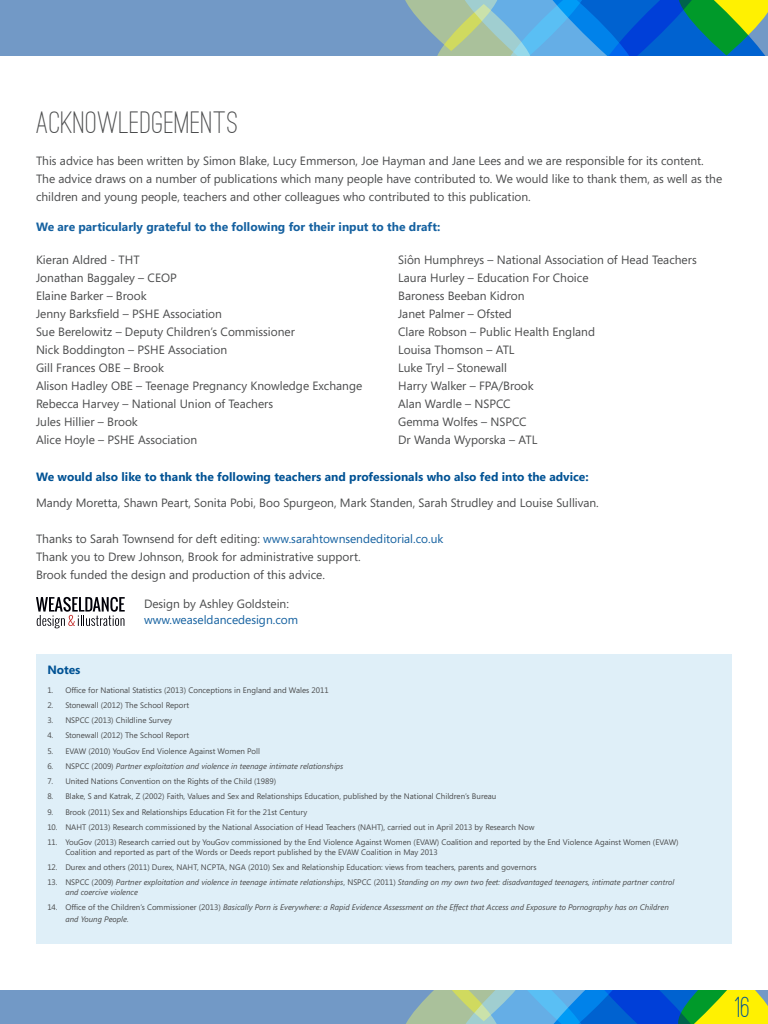
<style>
.page{position:relative;width:768px;height:1024px;background:#fff}
.page>*{position:absolute;margin:0;border:0;box-sizing:border-box;transform-origin:0 0}
.Headers{font:500 32px "Ostrich Sans";letter-spacing:.025em;color:#4b4c4d}
.t1{font:500 30px "Ostrich Sans";color:#005294}
.body{font:12px/18px "Segoe";color:#4b4c4d}
.subheads{font:700 12px "Segoe";color:#005294}
.body-2{font:700 12px "Segoe";color:#1561a0}
.body-3{font:12px "Segoe";color:#1561a0}
.body-4{font:8px/9.6px "Segoe";color:#4b4c4d}
.body-5{font:italic 8px/9.6px "Segoe";color:#4b4c4d}
.s1{color:#1561a0}
.s2{font-style:normal}
</style>
<div class="page">
<div style="left:0;top:0;width:768px;height:57px;background:#7299c6"></div>
<svg style="left:403px;top:0;width:365px;height:57px;background:#539ab3"></svg>
<div style="left:0;top:969px;width:768px;height:55px;background:#7299c6"></div>
<svg style="left:406px;top:990px;width:362px;height:34px;background:#65a1a2"></svg>
<div style="left:0;top:846px;width:768px;height:144px;background:#fff"></div>
<div style="left:36px;top:654px;width:696px;height:289px;background:#dfeff8"></div>
<svg style="left:36px;top:597px;width:89px;height:31px"></svg>
<p class="Headers" style="left:36px;top:103px;width:204px">ACKNOWLEDGEMENTS</p>
<p class="body" style="left:36px;top:152px;width:688px">This advice has been written by Simon Blake, Lucy Emmerson, Joe Hayman and Jane Lees and we are responsible for its content.<br>The advice draws on a number of publications which many people have contributed to. We would like to thank them, as well as the children and young people, teachers and other colleagues who contributed to this publication.</p>
<p class="body-2" style="left:36px;top:218px;width:406px">We are particularly grateful to the following for their input to the draft:</p>
<p class="body" style="left:36px;top:250px;width:328px">Kieran Aldred - THT<br>Jonathan Baggaley – CEOP<br>Elaine Barker – Brook<br>Jenny Barksfield – PSHE Association<br>Sue Berelowitz – Deputy Children’s Commissioner<br>Nick Boddington – PSHE Association<br>Gill Frances OBE – Brook<br>Alison Hadley OBE – Teenage Pregnancy Knowledge Exchange Rebecca Harvey – National Union of Teachers<br>Jules Hillier – Brook<br>Alice Hoyle – PSHE Association</p>
<p class="body" style="left:398px;top:250px;width:300px">Siôn Humphreys – National Association of Head Teachers<br>Laura Hurley – Education For Choice<br>Baroness Beeban Kidron<br>Janet Palmer – Ofsted<br>Clare Robson – Public Health England<br>Louisa Thomson – ATL<br>Luke Tryl – Stonewall<br>Harry Walker – FPA/Brook<br>Alan Wardle – NSPCC<br>Gemma Wolfes – NSPCC<br>Dr Wanda Wyporska – ATL</p>
<p class="subheads" style="left:36px;top:468px;width:554px">We would also like to thank the following teachers and professionals who also fed into the advice:</p>
<p class="body" style="left:36px;top:493px;width:564px">Mandy Moretta, Shawn Peart, Sonita Pobi, Boo Spurgeon, Mark Standen, Sarah Strudley and Louise Sullivan.</p>
<p class="body" style="left:36px;top:529px;width:409px">Thanks to Sarah Townsend for deft editing: <span class="s1">www.sarahtownsendeditorial.co.uk<br></span>Thank you to Drew Johnson, Brook for administrative support.<br>Brook funded the design and production of this advice.</p>
<p class="body" style="left:144px;top:594px;width:147px">Design by Ashley Goldstein:</p>
<p class="body-3" style="left:144px;top:612px;width:156px">www.weaseldancedesign.com</p>
<p class="subheads" style="left:47px;top:662px;width:35px">Notes</p>
<p class="body-4" style="left:47px;top:685px;width:283px">1. Office for National Statistics (2013) Conceptions in England and Wales 2011</p>
<p class="body-4" style="left:47px;top:700px;width:143px">2. Stonewall (2012) The School Report</p>
<p class="body-4" style="left:47px;top:715px;width:126px">3. NSPCC (2013) Childline Survey</p>
<p class="body-4" style="left:47px;top:731px;width:143px">4. Stonewall (2012) The School Report</p>
<p class="body-4" style="left:47px;top:746px;width:214px">5. EVAW (2010) YouGov End Violence Against Women Poll</p>
<p class="body-5" style="left:47px;top:761px;width:298px"><span class="s2">6. NSPCC (2009)</span> Partner exploitation and violence in teenage intimate relationships</p>
<p class="body-4" style="left:47px;top:776px;width:230px">7. United Nations Convention on the Rights of the Child (1989)</p>
<p class="body-4" style="left:47px;top:792px;width:451px">8. Blake, S and Katrak, Z (2002) Faith, Values and Sex and Relationships Education, published by the National Children’s Bureau</p>
<p class="body-4" style="left:47px;top:807px;width:262px">9. Brook (2011) Sex and Relationships Education Fit for the 21st Century</p>
<p class="body-4" style="left:47px;top:822px;width:489px">10. NAHT (2013) Research commissioned by the National Association of Head Teachers (NAHT), carried out in April 2013 by Research Now</p>
<p class="body-4" style="left:65px;top:837px;width:615px;text-indent:-18px">11. YouGov (2013) Research carried out by YouGov commissioned by the End Violence Against Women (EVAW) Coalition and reported by the End Violence Against Women (EVAW)<br>Coalition and reported as part of the Words or Deeds report published by the EVAW Coalition in May 2013</p>
<p class="body-4" style="left:47px;top:862px;width:491px">12. Durex and others (2011) Durex, NAHT, NCPTA, NGA (2010) Sex and Relationship Education: views from teachers, parents and governors</p>
<p class="body-5" style="left:65px;top:878px;width:611px;text-indent:-18px"><span class="s2">13. NSPCC (2009)</span> Partner exploitation and violence in teenage intimate relationships<span class="s2">, NSPCC (2011)</span> Standing on my own two feet: disadvantaged teenagers, intimate partner control and coercive violence</p>
<p class="body-5" style="left:65px;top:902px;width:605px;line-height:12px;text-indent:-18px"><span class="s2">14. Office of the Children’s Commissioner (2013)</span> Basically Porn is Everywhere: a Rapid Evidence Assessment on the Effect that Access and Exposure to Pornography has on Children and Young People.</p>
<h2 class="t1" style="left:735px;top:989px;width:17px">16</h2>
</div>
